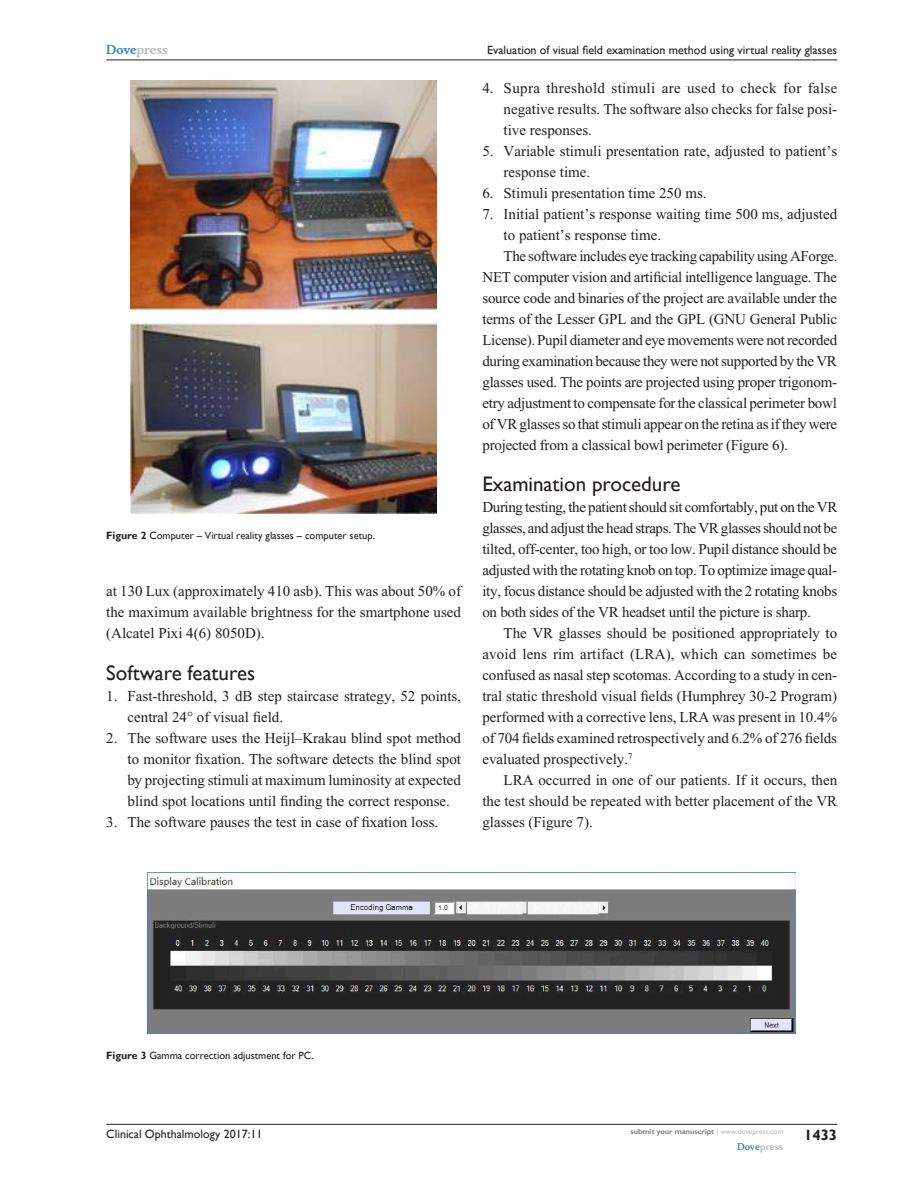
<style>
.page{position:relative;width:918px;height:1188px;background:#fff}
.page>*{position:absolute;margin:0;border:0;box-sizing:border-box;transform-origin:0 0}
.t1{font:21px "Gill Sans";color:#231f20}
.t2{font:15px/21px "Times New Roman";letter-spacing:-.015em;color:#231f20;text-align:justify}
.t3{font:700 15px "Gill Sans";color:#231f20}
.t4{font:12px "Gill Sans";color:#231f20}
.t5{font:700 12px "Musee";color:#b8babc}
.t6{font:10.5px "Gill Sans";color:#231f20}
.t7{font:700 9px "Musee";color:#b8babc}
.t8{font:700 7.5px "Gill Sans";color:#808285}
.s1{color:#3886af}
.s2{font-weight:700}
.s3{font-weight:400;color:#b8babc}
</style>
<div class="page">
<hr style="left:106px;top:1124px;width:731px;height:1px;background:#231f20">
<hr style="left:106px;top:60px;width:731px;height:1px;background:#231f20">
<img style="left:131px;top:81px;width:306px;height:433px">
<img style="left:148px;top:872px;width:648px;height:161px">
<p class="t5" style="left:106px;top:43px;width:63px"><span class="s1">Dove</span>press</p>
<p class="t6" style="left:106px;top:530px;width:270px"><span class="s2">Figure 2</span> Computer – Virtual reality glasses – computer setup.</p>
<p class="t2" style="left:106px;top:580px;width:356px">at 130 Lux (approximately 410 asb). This was about 50% of the maximum available brightness for the smartphone used (Alcatel Pixi 4(6) 8050D).</p>
<h1 class="t1" style="left:106px;top:660px;width:150px">Software features</h1>
<p class="t2" style="left:128px;top:685px;width:335px;text-indent:-21px">1. Fast-threshold, 3 dB step staircase strategy, 52 points, central 24 of visual field.</p>
<p class="t2" style="left:128px;top:727px;width:335px;text-indent:-21px">2. The software uses the Heijl–Krakau blind spot method to monitor fixation. The software detects the blind spot by projecting stimuli at maximum luminosity at expected blind spot locations until finding the correct response.</p>
<p class="t2" style="left:106px;top:811px;width:334px">3. The software pauses the test in case of fixation loss.</p>
<p class="t4" style="left:487px;top:43px;width:351px">Evaluation of visual field examination method using virtual reality glasses</p>
<p class="t2" style="left:504px;top:77px;width:335px;text-indent:-21px">4. Supra threshold stimuli are used to check for false negative results. The software also checks for false posi&shy;tive responses.</p>
<p class="t2" style="left:504px;top:140px;width:335px;text-indent:-21px">5. Variable stimuli presentation rate, adjusted to patient’s response time.</p>
<p class="t2" style="left:482px;top:182px;width:226px">6. Stimuli presentation time 250 ms.</p>
<p class="t2" style="left:482px;top:203px;width:356px">7. Initial patient’s response waiting time 500 ms, adjusted</p>
<p class="t2" style="left:504px;top:224px;width:159px">to patient’s response time.</p>
<p class="t2" style="left:504px;top:245px;width:335px">The software includes eye tracking capability using AForge.</p>
<p class="t2" style="left:482px;top:266px;width:356px">NET computer vision and artificial intelligence language. The</p>
<p class="t2" style="left:482px;top:287px;width:356px">source code and binaries of the project are available under the</p>
<p class="t2" style="left:482px;top:308px;width:356px">terms of the Lesser GPL and the GPL (GNU General Public</p>
<p class="t2" style="left:482px;top:329px;width:356px">License). Pupil diameter and eye movements were not recorded</p>
<p class="t2" style="left:482px;top:350px;width:356px">during examination because they were not supported by the VR</p>
<p class="t2" style="left:482px;top:371px;width:356px">glasses used. The points are projected using proper trigonom-</p>
<p class="t2" style="left:482px;top:392px;width:356px">etry adjustment to compensate for the classical perimeter bowl</p>
<p class="t2" style="left:482px;top:413px;width:356px">of VR glasses so that stimuli appear on the retina as if they were</p>
<p class="t2" style="left:482px;top:434px;width:307px">projected from a classical bowl perimeter (Figure 6).</p>
<h1 class="t1" style="left:482px;top:471px;width:200px">Examination procedure</h1>
<p class="t2" style="left:482px;top:496px;width:357px">During testing, the patient should sit comfortably, put on the VR glasses, and adjust the head straps. The VR glasses should not be tilted, off-center, too high, or too low. Pupil distance should be adjusted with the rotating knob on top. To optimize image qual&shy;ity, focus distance should be adjusted with the 2 rotating knobs on both sides of the VR headset until the picture is sharp.</p>
<p class="t2" style="left:482px;top:622px;width:356px;text-indent:21px">The VR glasses should be positioned appropriately to avoid lens rim artifact (LRA), which can sometimes be confused as nasal step scotomas. According to a study in cen&shy;tral static threshold visual fields (Humphrey 30-2 Program) performed with a corrective lens, LRA was present in 10.4% of 704 fields examined retrospectively and 6.2% of 276 fields evaluated prospectively.<sup>7</sup></p>
<p class="t2" style="left:482px;top:769px;width:356px;text-indent:21px">LRA occurred in one of our patients. If it occurs, then the test should be repeated with better placement of the VR glasses (Figure 7).</p>
<p class="t6" style="left:106px;top:1049px;width:209px"><span class="s2">Figure 3</span> Gamma correction adjustment for PC.</p>
<p class="t4" style="left:106px;top:1127px;width:158px">Clinical Ophthalmology 2017:11</p>
<p class="t8" style="left:631px;top:1127px;width:154px">submit your manuscript <span class="s3">| www.dovepress.com</span></p>
<p class="t7" style="left:737px;top:1141px;width:48px"><span class="s1">Dove</span>press</p>
<p class="t3" style="left:804px;top:1126px;width:35px">1433</p>
</div>
